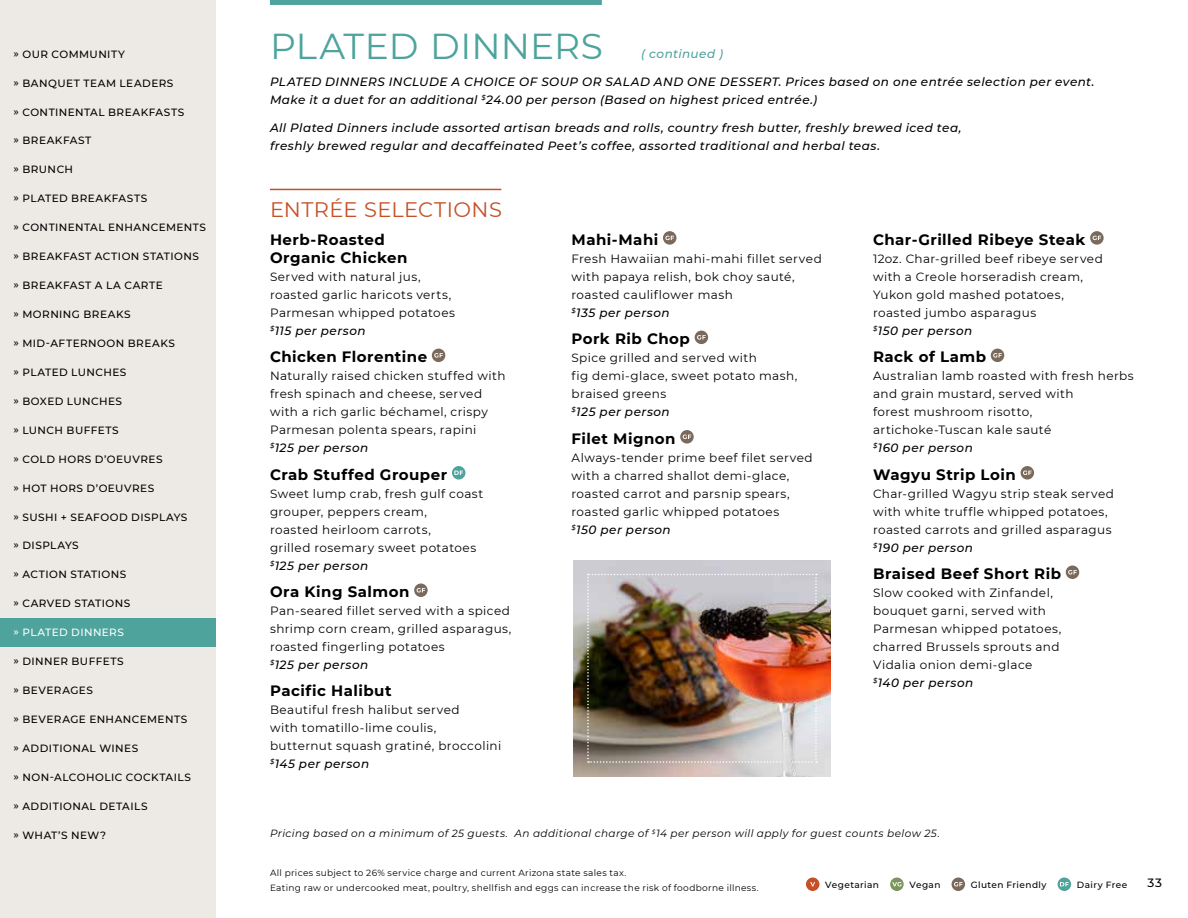
<style>
.page{position:relative;width:1188px;height:918px;background:#fff}
.page>*{position:absolute;margin:0;border:0;box-sizing:border-box;transform-origin:0 0}
.t1{font:36px "Montserrat";letter-spacing:.005em;color:#4ea39c}
.t2{font:21px "Montserrat";letter-spacing:.02em;color:#c55026}
.t3{font:700 15px/18px "Montserrat";letter-spacing:.03em;color:#000}
.t4{font:12px/18px "Montserrat";letter-spacing:.035em;color:#000}
.t5{font:italic 500 12px/18px "Montserrat";letter-spacing:.035em;color:#000}
.t6{font:italic 500 12px "Montserrat";letter-spacing:.035em;color:#4ea39c}
.t7{font:500 12px "Montserrat";color:#000}
.t8{font:500 10.5px "Montserrat";letter-spacing:.045em;color:#000}
.t9{font:italic 10.5px "Montserrat";letter-spacing:.04em;color:#000}
.t10{font:500 10.5px "Montserrat";letter-spacing:.04em;color:#fff}
.t11{font:9px/15px "Montserrat";letter-spacing:.035em;color:#000}
.t12{font:500 9px "Montserrat";letter-spacing:.045em;color:#000}
.s1{font-weight:500;font-style:italic}
</style>
<div class="page">
<div style="left:0;top:0;width:216px;height:918px;background:#ede9e4"></div>
<div style="left:806px;top:878px;width:13px;height:13px;background:#c55026;border-radius:50%"></div>
<svg style="left:810px;top:882px;width:5px;height:4px"></svg>
<svg style="left:890px;top:877px;width:14px;height:14px"></svg>
<svg style="left:892px;top:882px;width:10px;height:4px"></svg>
<div style="left:952px;top:878px;width:13px;height:13px;background:#7b6a5b;border-radius:50%"></div>
<svg style="left:954px;top:882px;width:9px;height:4px"></svg>
<div style="left:1058px;top:878px;width:13px;height:13px;background:#4ea39c;border-radius:50%"></div>
<svg style="left:1060px;top:882px;width:9px;height:4px"></svg>
<div style="left:0;top:618px;width:216px;height:29px;background:#4ea39c"></div>
<hr style="left:270px;top:189px;width:231px;height:1px;background:#c55026">
<div style="left:432px;top:349px;width:13px;height:13px;background:#7b6a5b;border-radius:50%"></div>
<svg style="left:434px;top:353px;width:9px;height:5px"></svg>
<svg style="left:452px;top:466px;width:13px;height:14px"></svg>
<svg style="left:454px;top:471px;width:9px;height:4px"></svg>
<svg style="left:414px;top:584px;width:14px;height:13px"></svg>
<svg style="left:417px;top:588px;width:8px;height:4px"></svg>
<div style="left:663px;top:231px;width:13px;height:14px;background:#7b6a5b;border-radius:50%"></div>
<svg style="left:665px;top:236px;width:9px;height:4px"></svg>
<div style="left:695px;top:331px;width:13px;height:13px;background:#7b6a5b;border-radius:50%"></div>
<svg style="left:697px;top:335px;width:9px;height:5px"></svg>
<svg style="left:680px;top:430px;width:14px;height:14px"></svg>
<svg style="left:683px;top:435px;width:8px;height:4px"></svg>
<svg style="left:1090px;top:231px;width:14px;height:14px"></svg>
<svg style="left:1093px;top:236px;width:8px;height:4px"></svg>
<div style="left:991px;top:349px;width:13px;height:13px;background:#7b6a5b;border-radius:50%"></div>
<svg style="left:993px;top:353px;width:9px;height:5px"></svg>
<svg style="left:1021px;top:466px;width:13px;height:14px"></svg>
<svg style="left:1023px;top:471px;width:9px;height:4px"></svg>
<div style="left:1066px;top:566px;width:13px;height:13px;background:#7b6a5b;border-radius:50%"></div>
<svg style="left:1068px;top:570px;width:9px;height:4px"></svg>
<div style="left:270px;top:0;width:332px;height:5px;background:#4ea39c"></div>
<img style="left:574px;top:560px;width:256px;height:216px">
<img style="left:587px;top:574px;width:230px;height:189px">
<p class="t8" style="left:14px;top:47px;width:113px">» OUR COMMUNITY</p>
<p class="t8" style="left:14px;top:76px;width:161px">» BANQUET TEAM LEADERS</p>
<p class="t8" style="left:14px;top:104px;width:172px">» CONTINENTAL BREAKFASTS</p>
<p class="t8" style="left:14px;top:133px;width:79px">» BREAKFAST</p>
<p class="t8" style="left:14px;top:162px;width:61px">» BRUNCH</p>
<p class="t8" style="left:14px;top:191px;width:135px">» PLATED BREAKFASTS</p>
<p class="t8" style="left:14px;top:220px;width:194px">» CONTINENTAL ENHANCEMENTS</p>
<p class="t8" style="left:14px;top:249px;width:187px">» BREAKFAST ACTION STATIONS</p>
<p class="t8" style="left:14px;top:278px;width:151px">» BREAKFAST A LA CARTE</p>
<p class="t8" style="left:14px;top:307px;width:119px">» MORNING BREAKS</p>
<p class="t8" style="left:14px;top:336px;width:163px">» MID-AFTERNOON BREAKS</p>
<p class="t8" style="left:14px;top:365px;width:114px">» PLATED LUNCHES</p>
<p class="t8" style="left:14px;top:394px;width:110px">» BOXED LUNCHES</p>
<p class="t8" style="left:14px;top:423px;width:107px">» LUNCH BUFFETS</p>
<p class="t8" style="left:14px;top:452px;width:151px">» COLD HORS D’OEUVRES</p>
<p class="t8" style="left:14px;top:481px;width:142px">» HOT HORS D’OEUVRES</p>
<p class="t8" style="left:14px;top:509px;width:176px">» SUSHI + SEAFOOD DISPLAYS</p>
<p class="t8" style="left:14px;top:538px;width:67px">» DISPLAYS</p>
<p class="t8" style="left:14px;top:567px;width:114px">» ACTION STATIONS</p>
<p class="t8" style="left:14px;top:596px;width:118px">» CARVED STATIONS</p>
<p class="t10" style="left:14px;top:625px;width:112px">» PLATED DINNERS</p>
<p class="t8" style="left:14px;top:654px;width:112px">» DINNER BUFFETS</p>
<p class="t8" style="left:14px;top:683px;width:81px">» BEVERAGES</p>
<p class="t8" style="left:14px;top:712px;width:175px">» BEVERAGE ENHANCEMENTS</p>
<p class="t8" style="left:14px;top:741px;width:126px">» ADDITIONAL WINES</p>
<p class="t8" style="left:14px;top:770px;width:179px">» NON-ALCOHOLIC COCKTAILS</p>
<p class="t8" style="left:14px;top:799px;width:136px">» ADDITIONAL DETAILS</p>
<p class="t8" style="left:14px;top:828px;width:94px">» WHAT’S NEW?</p>
<h1 class="t1" style="left:270px;top:21px;width:334px">PLATED DINNERS</h1>
<p class="t5" style="left:270px;top:73px;width:826px">PLATED DINNERS INCLUDE A CHOICE OF SOUP OR SALAD AND ONE DESSERT. Prices based on one entrée selection per event.<br>Make it a duet for an additional <sup>$</sup>24.00 per person (Based on highest priced entrée.)</p>
<p class="t5" style="left:270px;top:118px;width:693px">All Plated Dinners include assorted artisan breads and rolls, country fresh butter, freshly brewed iced tea, freshly brewed regular and decaffeinated Peet’s coffee, assorted traditional and herbal teas.</p>
<p class="t6" style="left:641px;top:45px;width:83px">( continued )</p>
<h2 class="t2" style="left:270px;top:195px;width:233px">ENTRÉE SELECTIONS</h2>
<p class="t3" style="left:270px;top:230px;width:139px">Herb-Roasted<br>Organic Chicken</p>
<p class="t4" style="left:270px;top:267px;width:187px">Served with natural jus, roasted garlic haricots verts,<br>Parmesan whipped potatoes <sup>$</sup><span class="s1">115 per person</span></p>
<p class="t3" style="left:270px;top:347px;width:159px">Chicken Florentine</p>
<p class="t4" style="left:270px;top:366px;width:237px">Naturally raised chicken stuffed with fresh spinach and cheese, served with a rich garlic béchamel, crispy<br>Parmesan polenta spears, rapini<br><sup>$</sup><span class="s1">125 per person</span></p>
<p class="t3" style="left:270px;top:464px;width:179px">Crab Stuffed Grouper</p>
<p class="t4" style="left:270px;top:484px;width:215px">Sweet lump crab, fresh gulf coast grouper, peppers cream,<br>roasted heirloom carrots,<br>grilled rosemary sweet potatoes <sup>$</sup><span class="s1">125 per person</span></p>
<p class="t3" style="left:270px;top:582px;width:141px">Ora King Salmon</p>
<p class="t4" style="left:270px;top:601px;width:243px">Pan-seared fillet served with a spiced shrimp corn cream, grilled asparagus, roasted fingerling potatoes<br><sup>$</sup><span class="s1">125 per person</span></p>
<p class="t3" style="left:270px;top:681px;width:123px">Pacific Halibut</p>
<p class="t4" style="left:270px;top:701px;width:233px">Beautiful fresh halibut served<br>with tomatillo-lime coulis, butternut squash gratiné, broccolini <sup>$</sup><span class="s1">145 per person</span></p>
<p class="t3" style="left:572px;top:230px;width:88px">Mahi-Mahi</p>
<p class="t4" style="left:572px;top:249px;width:252px">Fresh Hawaiian mahi-mahi fillet served with papaya relish, bok choy sauté, roasted cauliflower mash<br><sup>$</sup><span class="s1">135 per person</span></p>
<p class="t3" style="left:572px;top:329px;width:120px">Pork Rib Chop</p>
<p class="t4" style="left:572px;top:348px;width:227px">Spice grilled and served with<br>fig demi-glace, sweet potato mash, braised greens<br><sup>$</sup><span class="s1">125 per person</span></p>
<p class="t3" style="left:572px;top:428px;width:106px">Filet Mignon</p>
<p class="t4" style="left:572px;top:448px;width:243px">Always-tender prime beef filet served with a charred shallot demi-glace, roasted carrot and parsnip spears, roasted garlic whipped potatoes<br><sup>$</sup><span class="s1">150 per person</span></p>
<p class="t3" style="left:873px;top:230px;width:214px">Char-Grilled Ribeye Steak</p>
<p class="t4" style="left:873px;top:249px;width:231px">12oz. Char-grilled beef ribeye served with a Creole horseradish cream,<br>Yukon gold mashed potatoes, roasted jumbo asparagus<br><sup>$</sup><span class="s1">150 per person</span></p>
<p class="t3" style="left:873px;top:347px;width:115px">Rack of Lamb</p>
<p class="t4" style="left:873px;top:366px;width:262px">Australian lamb roasted with fresh herbs and grain mustard, served with<br>forest mushroom risotto, artichoke-Tuscan kale sauté<br><sup>$</sup><span class="s1">160 per person</span></p>
<p class="t3" style="left:873px;top:464px;width:144px">Wagyu Strip Loin</p>
<p class="t4" style="left:873px;top:484px;width:243px">Char-grilled Wagyu strip steak served with white truffle whipped potatoes, roasted carrots and grilled asparagus <sup>$</sup><span class="s1">190 per person</span></p>
<p class="t3" style="left:873px;top:564px;width:190px">Braised Beef Short Rib</p>
<p class="t4" style="left:873px;top:583px;width:190px">Slow cooked with Zinfandel, bouquet garni, served with<br>Parmesan whipped potatoes, charred Brussels sprouts and<br>Vidalia onion demi-glace <sup>$</sup><span class="s1">140 per person</span></p>
<p class="t9" style="left:270px;top:826px;width:671px">Pricing based on a minimum of 25 guests. An additional charge of <sup>$</sup>14 per person will apply for guest counts below 25.</p>
<p class="t11" style="left:270px;top:865px;width:490px">All prices subject to 26% service charge and current Arizona state sales tax.<br>Eating raw or undercooked meat, poultry, shellfish and eggs can increase the risk of foodborne illness.</p>
<p class="t7" style="left:1148px;top:874px;width:16px">33</p>
<p class="t12" style="left:825px;top:879px;width:55px">Vegetarian</p>
<p class="t12" style="left:909px;top:879px;width:33px">Vegan</p>
<p class="t12" style="left:971px;top:879px;width:77px">Gluten Friendly</p>
<p class="t12" style="left:1077px;top:879px;width:52px">Dairy Free</p>
</div>
